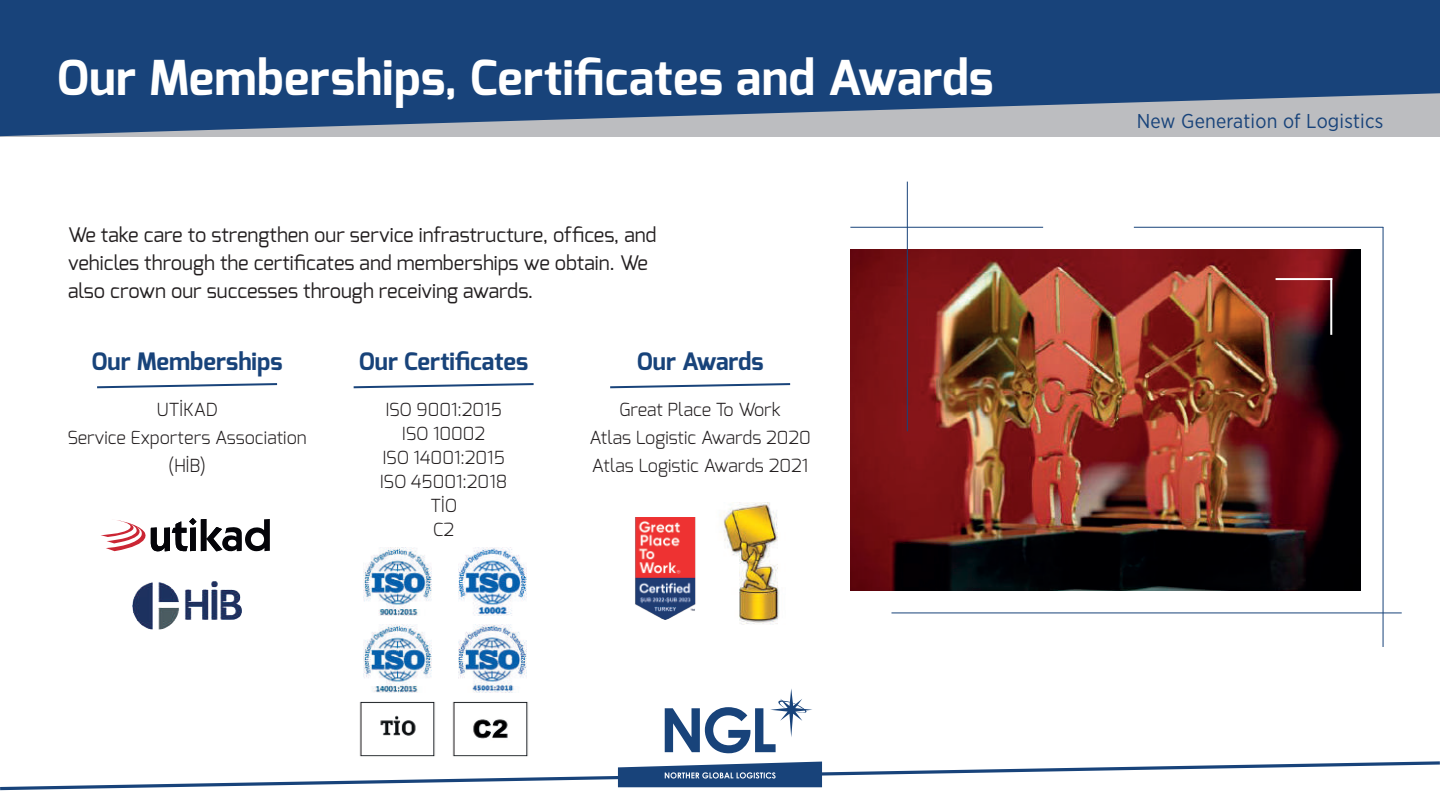
<style>
.page{position:relative;width:1440px;height:811px;background:#fff}
.page>*{position:absolute;margin:0;border:0;box-sizing:border-box;transform-origin:0 0}
.t1{font:700 48px "Exo";letter-spacing:.01em;color:#fff}
.t2{font:700 24px "Exo";color:#18437a}
.t3{font:20px/28px "Exo";color:#231f20}
.t4{font:20px "Gotham Narrow";letter-spacing:.01em;color:#18437a}
.t5{font:300 18px/24px "Exo";color:#231f20;text-align:center}
</style>
<div class="page">
<svg style="left:0;top:761px;width:1440px;height:30px"></svg>
<svg style="left:665px;top:689px;width:147px;height:64px"></svg>
<svg style="left:0;top:0;width:1440px;height:136px;background:#305584"></svg>
<svg style="left:97px;top:383px;width:181px;height:6px"></svg>
<svg style="left:610px;top:383px;width:181px;height:6px"></svg>
<svg style="left:353px;top:383px;width:181px;height:6px"></svg>
<img style="left:850px;top:249px;width:511px;height:341px">
<hr style="left:850px;top:227px;width:193px;height:1px;background:#18437a">
<hr style="left:891px;top:612px;width:511px;height:1px;background:#18437a">
<hr style="left:1134px;top:227px;width:249px;height:1px;background:#18437a">
<hr style="left:1383px;top:227px;width:1px;height:419px;background:#18437a">
<hr style="left:907px;top:181px;width:1px;height:250px;background:#18437a">
<hr style="left:1276px;top:278px;width:56px;height:2px;background:#fff">
<hr style="left:1330px;top:278px;width:2px;height:56px;background:#fff">
<img style="left:133px;top:581px;width:108px;height:48px">
<svg style="left:101px;top:518px;width:169px;height:33px"></svg>
<img style="left:363px;top:547px;width:68px;height:68px">
<img style="left:452px;top:701px;width:76px;height:56px">
<img style="left:359px;top:701px;width:76px;height:56px">
<img style="left:458px;top:547px;width:68px;height:68px">
<img style="left:363px;top:624px;width:68px;height:68px">
<img style="left:458px;top:624px;width:68px;height:68px">
<img style="left:635px;top:517px;width:61px;height:101px">
<img style="left:720px;top:502px;width:60px;height:122px">
<h1 class="t1" style="left:57px;top:47px;width:939px">Our Memberships, Certificates and Awards</h1>
<p class="t3" style="left:68px;top:220px;width:590px">We take care to strengthen our service infrastructure, offices, and vehicles through the certificates and memberships we obtain. We also crown our successes through receiving awards.</p>
<p class="t2" style="left:92px;top:345px;width:193px">Our Memberships</p>
<p class="t5" style="left:67px;top:395px;width:241px;line-height:28px">UTİKAD<br>Service Exporters Association (HİB)</p>
<p class="t2" style="left:359px;top:345px;width:171px">Our Certificates</p>
<p class="t5" style="left:380px;top:397px;width:129px">ISO 9001:2015<br>ISO 10002<br>ISO 14001:2015<br>ISO 45001:2018<br>TİO<br>C2</p>
<p class="t2" style="left:637px;top:345px;width:128px">Our Awards</p>
<p class="t5" style="left:589px;top:395px;width:223px;line-height:28px">Great Place To Work<br>Atlas Logistic Awards 2020<br>Atlas Logistic Awards 2021</p>
<p class="t4" style="left:1137px;top:108px;width:248px">New Generation of Logistics</p>
</div>
